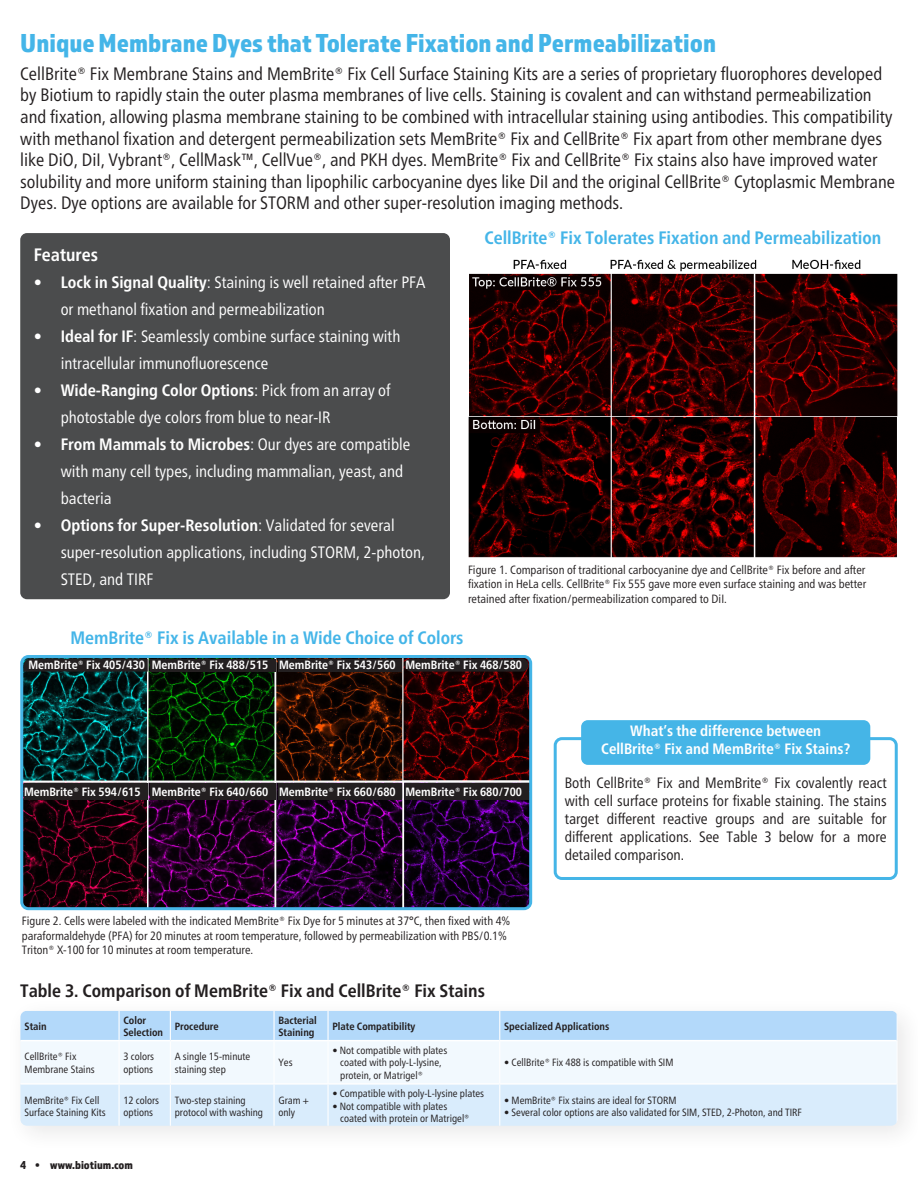
<style>
.page{position:relative;width:918px;height:1188px;background:#fff}
.page>*{position:absolute;margin:0;border:0;box-sizing:border-box;transform-origin:0 0}
.t1{font:27px "Almaq Refined";color:#44b5e8}
.t2{font:condensed 18px/21.6px "Frutiger Neue LT";color:#231f20}
.t3{font:700 condensed 18px "Frutiger Neue LT";color:#44b5e8}
.t4{font:700 condensed 18px "Frutiger Neue LT";color:#231f20}
.t5{font:700 condensed 18px "Frutiger Neue LT";color:#fff}
.t6{font:condensed 16.5px/27px "Frutiger Neue LT";color:#fff}
.t7{font:condensed 15px/18px "Frutiger Neue LT";color:#231f20;text-align:justify}
.t8{font:700 condensed 15px "Frutiger Neue LT";color:#fff}
.t9{font:condensed 12px/14.4px "Frutiger Neue LT";color:#231f20}
.t10{font:700 condensed 12px "Frutiger Neue LT";color:#fff}
.t11{font:12px "Almaq Refined";color:#231f20}
.t12{font:condensed 10.5px/12.6px "Frutiger Neue LT";color:#231f20}
.t13{font:700 condensed 10.5px/12.6px "Frutiger Neue LT";color:#231f20}
.s1{font-weight:700}
</style>
<div class="page">
<svg style="left:20px;top:1011px;width:877px;height:115px"></svg>
<hr style="left:119px;top:1041px;width:1px;height:42px;background:#fff">
<hr style="left:170px;top:1041px;width:1px;height:42px;background:#fff">
<hr style="left:273px;top:1041px;width:2px;height:42px;background:#fff">
<hr style="left:327px;top:1041px;width:2px;height:42px;background:#fff">
<hr style="left:499px;top:1041px;width:1px;height:42px;background:#fff">
<hr style="left:119px;top:1085px;width:1px;height:41px;background:#fff">
<hr style="left:170px;top:1085px;width:1px;height:41px;background:#fff">
<hr style="left:273px;top:1085px;width:2px;height:41px;background:#fff">
<hr style="left:327px;top:1085px;width:2px;height:41px;background:#fff">
<hr style="left:499px;top:1085px;width:1px;height:41px;background:#fff">
<hr style="left:20px;top:1040px;width:99px;height:1px;background:#fff">
<hr style="left:119px;top:1040px;width:51px;height:1px;background:#fff">
<hr style="left:170px;top:1040px;width:104px;height:1px;background:#fff">
<hr style="left:274px;top:1040px;width:54px;height:1px;background:#fff">
<hr style="left:328px;top:1040px;width:172px;height:1px;background:#fff">
<hr style="left:500px;top:1040px;width:397px;height:1px;background:#fff">
<hr style="left:20px;top:1083px;width:99px;height:2px;background:#fff">
<hr style="left:119px;top:1083px;width:51px;height:2px;background:#fff">
<hr style="left:170px;top:1083px;width:104px;height:2px;background:#fff">
<hr style="left:274px;top:1083px;width:54px;height:2px;background:#fff">
<hr style="left:328px;top:1083px;width:172px;height:2px;background:#fff">
<hr style="left:500px;top:1083px;width:397px;height:2px;background:#fff">
<div style="left:554px;top:737px;width:344px;height:143px;border:3px solid #45b5e7;border-radius:7px"></div>
<div style="left:581px;top:720px;width:289px;height:45px;background:#45b5e7;border-radius:7px"></div>
<img style="left:24px;top:659px;width:507px;height:250px">
<div style="left:20px;top:655px;width:512px;height:255px;border:3px solid #45b5e7;border-radius:7px"></div>
<svg style="left:24px;top:659px;width:124px;height:13px;background:#222021"></svg>
<div style="left:150px;top:659px;width:125px;height:13px;background:#231f20"></div>
<div style="left:278px;top:659px;width:124px;height:13px;background:#231f20"></div>
<div style="left:405px;top:659px;width:123px;height:13px;background:#231f20;border-radius:6px"></div>
<div style="left:24px;top:783px;width:124px;height:17px;background:#231f20"></div>
<div style="left:150px;top:783px;width:125px;height:17px;background:#231f20"></div>
<div style="left:278px;top:783px;width:124px;height:17px;background:#231f20"></div>
<div style="left:405px;top:783px;width:123px;height:17px;background:#231f20"></div>
<img style="left:468px;top:259px;width:430px;height:298px">
<div style="left:20px;top:233px;width:430px;height:366px;background:#4b4c4d;border-radius:7px"></div>
<p class="t1" style="left:20px;top:27px;width:697px">Unique Membrane Dyes that Tolerate Fixation and Permeabilization</p>
<p class="t2" style="left:20px;top:63px;width:876px">CellBrite® Fix Membrane Stains and MemBrite® Fix Cell Surface Staining Kits are a series of proprietary fluorophores developed by Biotium to rapidly stain the outer plasma membranes of live cells. Staining is covalent and can withstand permeabilization and fixation, allowing plasma membrane staining to be combined with intracellular staining using antibodies. This compatibility with methanol fixation and detergent permeabilization sets MemBrite® Fix and CellBrite® Fix apart from other membrane dyes like DiO, DiI, Vybrant®, CellMask™, CellVue®, and PKH dyes. MemBrite® Fix and CellBrite® Fix stains also have improved water solubility and more uniform staining than lipophilic carbocyanine dyes like DiI and the original CellBrite® Cytoplasmic Membrane Dyes. Dye options are available for STORM and other super-resolution imaging methods.</p>
<p class="t5" style="left:34px;top:244px;width:66px">Features</p>
<p class="t6" style="left:61px;top:269px;width:366px;text-indent:-27px"><span class="s1">• Lock in Signal Quality</span>: Staining is well retained after PFA or methanol fixation and permeabilization</p>
<p class="t6" style="left:61px;top:323px;width:341px;text-indent:-27px"><span class="s1">• Ideal for IF</span>: Seamlessly combine surface staining with intracellular immunofluorescence</p>
<p class="t6" style="left:61px;top:377px;width:331px;text-indent:-27px"><span class="s1">• Wide-Ranging Color Options</span>: Pick from an array of photostable dye colors from blue to near-IR</p>
<p class="t6" style="left:61px;top:431px;width:351px;text-indent:-27px"><span class="s1">• From Mammals to Microbes</span>: Our dyes are compatible with many cell types, including mammalian, yeast, and bacteria</p>
<p class="t6" style="left:61px;top:512px;width:366px;text-indent:-27px"><span class="s1">• Options for Super-Resolution</span>: Validated for several super-resolution applications, including STORM, 2-photon,<br>STED, and TIRF</p>
<p class="t3" style="left:484px;top:227px;width:399px">CellBrite® Fix Tolerates Fixation and Permeabilization</p>
<p class="t9" style="left:468px;top:562px;width:400px;text-align:justify">Figure 1. Comparison of traditional carbocyanine dye and CellBrite® Fix before and after fixation in HeLa cells. CellBrite® Fix 555 gave more even surface staining and was better retained after fixation/permeabilization compared to DiI.</p>
<p class="t3" style="left:71px;top:627px;width:394px">MemBrite® Fix is Available in a Wide Choice of Colors</p>
<p class="t10" style="left:29px;top:657px;width:118px">MemBrite® Fix 405/430</p>
<p class="t10" style="left:152px;top:657px;width:118px">MemBrite® Fix 488/515</p>
<p class="t10" style="left:279px;top:657px;width:118px">MemBrite® Fix 543/560</p>
<p class="t10" style="left:406px;top:657px;width:118px">MemBrite® Fix 468/580</p>
<p class="t10" style="left:24px;top:785px;width:118px">MemBrite® Fix 594/615</p>
<p class="t10" style="left:152px;top:785px;width:118px">MemBrite® Fix 640/660</p>
<p class="t10" style="left:279px;top:785px;width:118px">MemBrite® Fix 660/680</p>
<p class="t10" style="left:406px;top:785px;width:118px">MemBrite® Fix 680/700</p>
<p class="t9" style="left:22px;top:914px;width:490px">Figure 2. Cells were labeled with the indicated MemBrite® Fix Dye for 5 minutes at 37°C, then fixed with 4% paraformaldehyde (PFA) for 20 minutes at room temperature, followed by permeabilization with PBS/0.1%<br>Triton® X-100 for 10 minutes at room temperature.</p>
<p class="t4" style="left:20px;top:980px;width:466px">Table 3. Comparison of MemBrite® Fix and CellBrite® Fix Stains</p>
<p class="t8" style="left:630px;top:722px;width:192px">What’s the difference between</p>
<p class="t8" style="left:601px;top:740px;width:251px">CellBrite® Fix and MemBrite® Fix Stains?</p>
<p class="t7" style="left:565px;top:774px;width:324px">Both CellBrite® Fix and MemBrite® Fix covalently react with cell surface proteins for fixable staining. The stains target different reactive groups and are suitable for different applications. See Table 3 below for a more detailed comparison.</p>
<p class="t13" style="left:25px;top:1020px;width:24px">Stain</p>
<p class="t13" style="left:123px;top:1014px;width:41px">Color<br>Selection</p>
<p class="t13" style="left:175px;top:1020px;width:45px">Procedure</p>
<p class="t13" style="left:278px;top:1014px;width:40px">Bacterial<br>Staining</p>
<p class="t13" style="left:332px;top:1020px;width:85px">Plate Compatibility</p>
<p class="t13" style="left:504px;top:1020px;width:107px">Specialized Applications</p>
<p class="t12" style="left:25px;top:1050px;width:72px">CellBrite® Fix<br>Membrane Stains</p>
<p class="t12" style="left:123px;top:1050px;width:32px">3 colors options</p>
<p class="t12" style="left:175px;top:1050px;width:77px">A single 15-minute staining step</p>
<p class="t12" style="left:278px;top:1056px;width:16px">Yes</p>
<p class="t12" style="left:340px;top:1044px;width:109px;text-indent:-8px">• Not compatible with plates coated with poly-L-lysine, protein, or Matrigel®</p>
<p class="t12" style="left:504px;top:1056px;width:171px">• CellBrite® Fix 488 is compatible with SIM</p>
<p class="t12" style="left:25px;top:1094px;width:83px">MemBrite® Fix Cell<br>Surface Staining Kits</p>
<p class="t12" style="left:123px;top:1094px;width:37px">12 colors options</p>
<p class="t12" style="left:175px;top:1094px;width:90px">Two-step staining protocol with washing</p>
<p class="t12" style="left:278px;top:1094px;width:32px">Gram + only</p>
<p class="t11" style="left:20px;top:1158px;width:114px">4 • www.biotium.com</p>
<p class="t12" style="left:332px;top:1087px;width:153px">• Compatible with poly-L-lysine plates</p>
<p class="t12" style="left:340px;top:1100px;width:131px;text-indent:-8px">• Not compatible with plates coated with protein or Matrigel®</p>
<p class="t12" style="left:504px;top:1094px;width:174px">• MemBrite® Fix stains are ideal for STORM</p>
<p class="t12" style="left:504px;top:1106px;width:299px">• Several color options are also validated for SIM, STED, 2-Photon, and TIRF</p>
</div>
